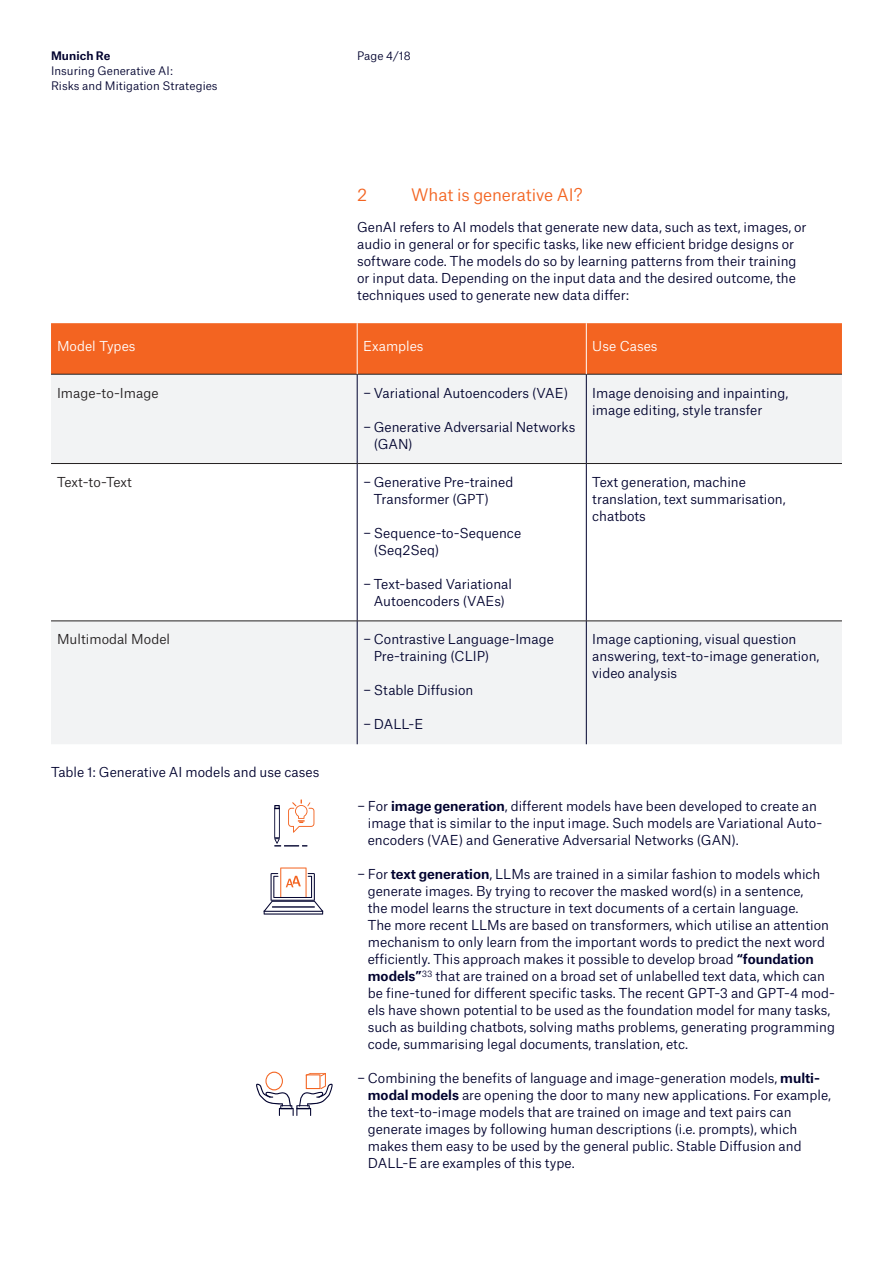
<style>
.page{position:relative;width:893px;height:1263px;background:#fff}
.page>*{position:absolute;margin:0;border:0;box-sizing:border-box;transform-origin:0 0}
.MR_11_pt_one_line_headline{font:16.5px "Munich Re Neue";letter-spacing:-.005em;color:#f36421}
.MR_8_75_pt_regular{font:13.2px/17px "Munich Re Neue";color:#00022e}
.MR_8_75_pt_regular__indent_1{font:13.2px/17px "Munich Re Neue";color:#00022e}
.t1{font:13.2px "Munich Re Neue";color:#231f20}
.t2{font:13.2px "Munich Re Neue";color:#fff}
.t3{font:11.25px/14.9px "Munich Re Neue";letter-spacing:.005em;color:#00022e}
.t4{font:700 11.25px "Munich Re Neue";letter-spacing:.005em;color:#00022e}
.s1{font-weight:700}
</style>
<div class="page">
<div style="left:51px;top:323px;width:791px;height:51px;background:#f36421"></div>
<svg style="left:51px;top:375px;width:791px;height:369px;fill:#f2f3f4"></svg>
<hr style="left:357px;top:374px;width:1px;height:89px;background:#00022e">
<hr style="left:586px;top:374px;width:1px;height:89px;background:#00022e">
<hr style="left:357px;top:464px;width:1px;height:157px;background:#00022e">
<hr style="left:586px;top:464px;width:1px;height:157px;background:#00022e">
<hr style="left:357px;top:621px;width:1px;height:123px;background:#00022e">
<hr style="left:586px;top:621px;width:1px;height:123px;background:#00022e">
<hr style="left:51px;top:374px;width:306px;height:1px;background:#231f20">
<hr style="left:357px;top:374px;width:229px;height:1px;background:#231f20">
<hr style="left:586px;top:374px;width:256px;height:1px;background:#231f20">
<hr style="left:51px;top:463px;width:306px;height:1px;background:#231f20">
<hr style="left:357px;top:463px;width:229px;height:1px;background:#231f20">
<hr style="left:586px;top:463px;width:256px;height:1px;background:#231f20">
<hr style="left:51px;top:621px;width:306px;height:1px;background:#231f20">
<hr style="left:357px;top:621px;width:229px;height:1px;background:#231f20">
<hr style="left:586px;top:621px;width:256px;height:1px;background:#231f20">
<hr style="left:357px;top:323px;width:1px;height:51px;background:#fff">
<hr style="left:586px;top:323px;width:1px;height:51px;background:#fff">
<svg style="left:274px;top:799px;width:40px;height:47px"></svg>
<svg style="left:256px;top:1071px;width:77px;height:45px"></svg>
<svg style="left:264px;top:867px;width:59px;height:47px"></svg>
<p class="t4" style="left:51px;top:47px;width:61px">Munich Re</p>
<p class="t3" style="left:51px;top:62px;width:168px">Insuring Generative AI:<br>Risks and Mitigation Strategies</p>
<p class="t3" style="left:357px;top:47px;width:55px">Page 4/18</p>
<p class="MR_11_pt_one_line_headline" style="left:357px;top:181px;width:12px">2</p>
<p class="MR_11_pt_one_line_headline" style="left:411px;top:181px;width:173px">What is generative AI?</p>
<p class="MR_8_75_pt_regular" style="left:357px;top:217px;width:451px">GenAI refers to AI models that generate new data, such as text, images, or audio in general or for specific tasks, like new efficient bridge designs or software code. The models do so by learning patterns from their training or input data. Depending on the input data and the desired outcome, the techniques used to generate new data differ:</p>
<p class="t2" style="left:57px;top:336px;width:80px">Model Types</p>
<p class="t2" style="left:363px;top:336px;width:62px">Examples</p>
<p class="t2" style="left:592px;top:336px;width:67px">Use Cases</p>
<p class="t1" style="left:57px;top:382px;width:103px">Image-to-Image</p>
<p class="MR_8_75_pt_regular" style="left:363px;top:383px;width:206px">− Variational Autoencoders (VAE)</p>
<p class="MR_8_75_pt_regular" style="left:374px;top:417px;width:203px;text-indent:-11px">− Generative Adversarial Networks (GAN)</p>
<p class="MR_8_75_pt_regular__indent_1" style="left:592px;top:383px;width:197px">Image denoising and inpainting, image editing, style transfer</p>
<p class="t1" style="left:57px;top:471px;width:76px">Text-to-Text</p>
<p class="MR_8_75_pt_regular" style="left:374px;top:472px;width:141px;text-indent:-11px">− Generative Pre-trained<br>Transformer (GPT)</p>
<p class="MR_8_75_pt_regular" style="left:374px;top:523px;width:149px;text-indent:-11px">− Sequence-to-Sequence (Seq2Seq)</p>
<p class="MR_8_75_pt_regular" style="left:363px;top:574px;width:150px;text-align:center">− Text-based Variational<br>Autoencoders (VAEs)</p>
<p class="t1" style="left:57px;top:629px;width:115px">Multimodal Model</p>
<p class="MR_8_75_pt_regular" style="left:374px;top:629px;width:182px;text-indent:-11px">− Contrastive Language-Image<br>Pre-training (CLIP)</p>
<p class="MR_8_75_pt_regular" style="left:363px;top:680px;width:112px">− Stable Diffusion</p>
<p class="MR_8_75_pt_regular" style="left:363px;top:714px;width:62px">− DALL-E</p>
<p class="MR_8_75_pt_regular" style="left:51px;top:762px;width:270px">Table 1: Generative AI models and use cases</p>
<p class="MR_8_75_pt_regular__indent_1" style="left:592px;top:472px;width:195px">Text generation, machine translation, text summarisation, chatbots</p>
<p class="MR_8_75_pt_regular__indent_1" style="left:592px;top:629px;width:229px">Image captioning, visual question answering, text-to-image generation, video analysis</p>
<p class="MR_8_75_pt_regular" style="left:368px;top:796px;width:456px;text-indent:-11px">− For <span class="s1">image generation</span>, different models have been developed to create an image that is similar to the input image. Such models are Variational Auto&shy;encoders (VAE) and Generative Adversarial Networks (GAN).</p>
<p class="MR_8_75_pt_regular" style="left:368px;top:864px;width:469px;text-indent:-11px">− For <span class="s1">text generation</span>, LLMs are trained in a similar fashion to models which generate images. By trying to recover the masked word(s) in a sentence,<br>the model learns the structure in text documents of a certain language.<br>The more recent LLMs are based on transformers, which utilise an attention mechanism to only learn from the important words to predict the next word efficiently. This approach makes it possible to develop broad <span class="s1">“foundation models”</span><sup>33</sup> that are trained on a broad set of unlabelled text data, which can be fine-tuned for different specific tasks. The recent GPT-3 and GPT-4 mod&shy;els have shown potential to be used as the foundation model for many tasks, such as building chatbots, solving maths problems, generating programming code, summarising legal documents, translation, etc.</p>
<p class="MR_8_75_pt_regular" style="left:368px;top:1068px;width:465px;text-indent:-11px">− Combining the benefits of language and image-generation models, <span class="s1">multi&shy;modal models</span> are opening the door to many new applications. For example, the text-to-image models that are trained on image and text pairs can generate images by following human descriptions (i.e. prompts), which makes them easy to be used by the general public. Stable Diffusion and DALL-E are examples of this type.</p>
</div>
